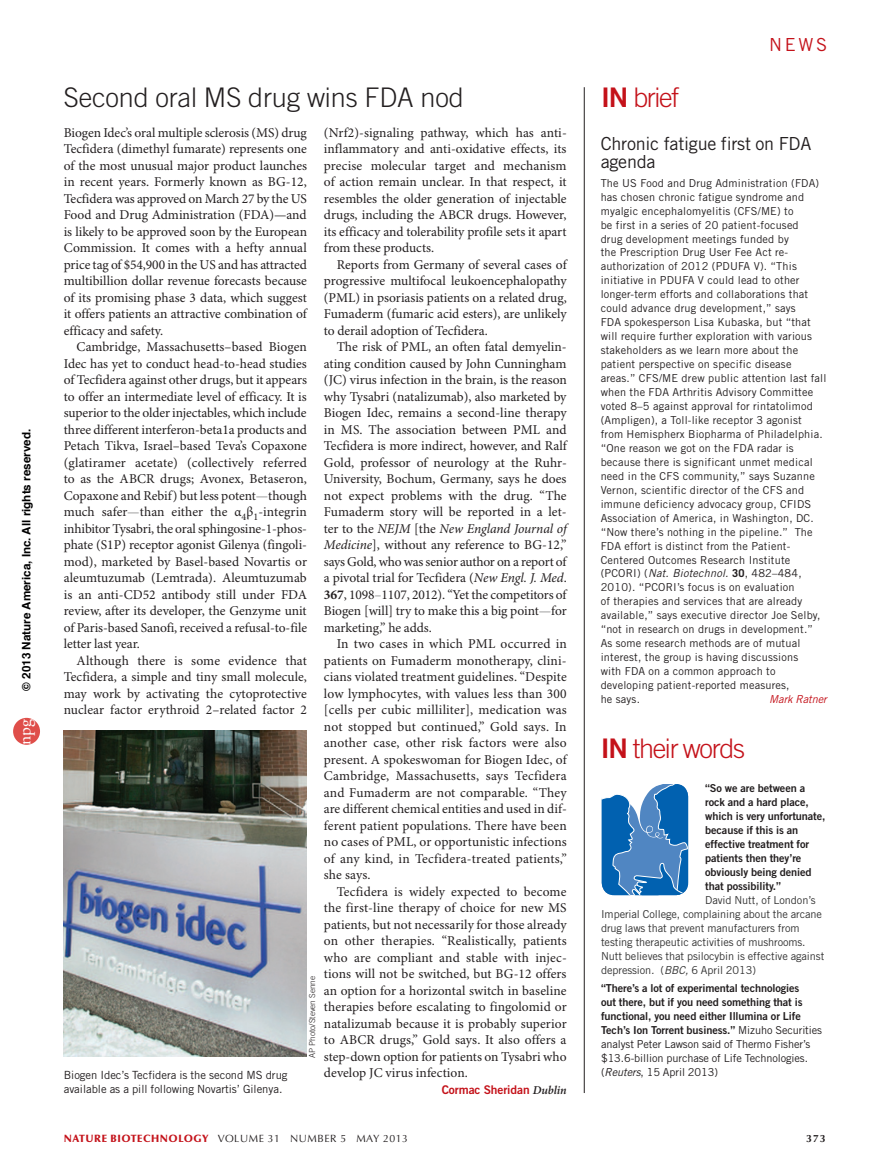
<style>
.page{position:relative;width:891px;height:1175px;background:#fff}
.page>*{position:absolute;margin:0;border:0;box-sizing:border-box;transform-origin:0 0}
.t1{font:300 27px "Trade Gothic LT Std";letter-spacing:-.005em;color:#231f20}
.t2{font:300 27px "Trade Gothic LT Std";letter-spacing:-.05em;color:#c4121a}
.t3{font:18px/18.8px "Trade Gothic LT Std";letter-spacing:-.015em;color:#231f20}
.t4{font:18px "Trade Gothic LT Std";color:#c4121a}
.t5{font:17.4px "Adobe Garamond Pro";color:#fff}
.t6{font:13.5px/16.5px "Minion Pro";letter-spacing:-.005em;color:#231f20;text-align:justify}
.t7{font:12px "Trade Gothic LT Std Bd 2";letter-spacing:-.01em;color:#c4121a}
.t8{font:700 11.7px "Helvetica";color:#000}
.t9{font:11.25px/14.2px "Trade Gothic LT Std";letter-spacing:-.005em;color:#231f20}
.t10{font:10.95px/14px "Trade Gothic LT Std";letter-spacing:.015em;color:#231f20}
.t11{font:10.95px/14px "Trade Gothic LT Std Bd 2";letter-spacing:-.01em;color:#231f20}
.t12{font:10.95px/14px "Trade Gothic LT Std";letter-spacing:-.01em;color:#333}
.t13{font:10.95px/14px "Trade Gothic LT Std";letter-spacing:-.01em;color:#231f20}
.t14{font:italic 10.95px "Trade Gothic LT Std";letter-spacing:-.01em;color:#c4121a}
.t15{font:10.5px "Optima LT Std";letter-spacing:.05em;color:#231f20}
.t16{font:700 10.5px "Optima LT Std";color:#231f20}
.t17{font:300 8.25px "Trade Gothic LT Std";letter-spacing:-.005em;color:#231f20}
.s1{color:#808080}
.s2{font-style:italic}
.s3{font-weight:700}
.s4{font-family:"Minion Pro";font-weight:600;font-style:italic;color:#231f20}
.s5{font-family:"Trade Gothic LT Std Bd 2";font-weight:400}
.s6{font-family:"Trade Gothic LT Std"}
.s7{font-weight:900;color:#c4121a}
</style>
<div class="page">
<img style="left:64px;top:731px;width:243px;height:325px">
<hr style="left:584px;top:87px;width:1px;height:1006px;background:#231f20">
<svg style="left:602px;top:784px;width:86px;height:111px"></svg>
<div style="left:13px;top:718px;width:27px;height:26px;background:#df4e4a;border-radius:50%"></div>
<p class="t8" style="left:17px;top:690px;width:263px;rotate:-90deg">© 2013 Nature America, Inc. All rights reserved.</p>
<p class="t5" style="left:14px;top:744px;width:28px;rotate:-90deg">npg</p>
<h1 class="t1" style="left:64px;top:81px;width:402px">Second oral MS drug wins FDA nod</h1>
<p class="t6" style="left:64px;top:125px;width:245px">Biogen Idec’s oral multiple sclerosis (MS) drug Tecfidera (dimethyl fumarate) represents one of the most unusual major product launches in recent years. Formerly known as BG-12, Tecfidera was approved on March 27 by the US Food and Drug Administration (FDA)—and is likely to be approved soon by the European Commission. It comes with a hefty annual price tag of $54,900 in the US and has attracted multibillion dollar revenue forecasts because of its promising phase 3 data, which suggest it offers patients an attractive combination of efficacy and safety.</p>
<p class="t6" style="left:64px;top:339px;width:245px;text-indent:13px">Cambridge, Massachusetts–based Biogen Idec has yet to conduct head-to-head studies of Tecfidera against other drugs, but it appears to offer an intermediate level of efficacy. It is superior to the older injectables, which include three different interferon-beta1a products and Petach Tikva, Israel–based Teva’s Copaxone (glatiramer acetate) (collectively referred to as the ABCR drugs; Avonex, Betaseron, Copaxone and Rebif) but less potent<span class="s1">—</span>though much safer<span class="s1">—</span>than either the α<sub>4</sub>β<sub>1</sub>-integrin inhibitor Tysabri, the oral sphingosine-1-phos&shy;phate (S1P) receptor agonist Gilenya (fingoli&shy;mod), marketed by Basel-based Novartis or aleumtuzumab (Lemtrada). Aleumtuzumab is an anti-CD52 antibody still under FDA review, after its developer, the Genzyme unit of Paris-based Sanofi, received a refusal-to-file letter last year.</p>
<p class="t6" style="left:64px;top:653px;width:245px;text-indent:13px">Although there is some evidence that Tecfidera, a simple and tiny small molecule, may work by activating the cytoprotective nuclear factor erythroid 2–related factor 2</p>
<p class="t6" style="left:324px;top:125px;width:244px">(Nrf2)-signaling pathway, which has anti&shy;inflammatory and anti-oxidative effects, its precise molecular target and mechanism of action remain unclear. In that respect, it resembles the older generation of injectable drugs, including the ABCR drugs. However, its efficacy and tolerability profile sets it apart from these products.</p>
<p class="t6" style="left:324px;top:257px;width:244px;text-indent:13px">Reports from Germany of several cases of progressive multifocal leukoencephalopathy (PML) in psoriasis patients on a related drug, Fumaderm (fumaric acid esters), are unlikely to derail adoption of Tecfidera.</p>
<p class="t6" style="left:324px;top:339px;width:244px;text-indent:13px">The risk of PML, an often fatal demyelin&shy;ating condition caused by John Cunningham (JC) virus infection in the brain, is the reason why Tysabri (natalizumab), also marketed by Biogen Idec, remains a second-line therapy in MS. The association between PML and Tecfidera is more indirect, however, and Ralf Gold, professor of neurology at the Ruhr-University, Bochum, Germany, says he does not expect problems with the drug. “The Fumaderm story will be reported in a let&shy;ter to the <span class="s2">NEJM</span> [the <span class="s2">New England Journal of Medicine</span>], without any reference to BG-12,” says Gold, who was senior author on a report of a pivotal trial for Tecfidera (<span class="s2">New Engl. J. Med</span>.<br><span class="s3">367</span>, 1098<span class="s1">–</span>1107, 2012). “Yet the competitors of Biogen [will] try to make this a big point<span class="s1">—</span>for marketing,” he adds.</p>
<p class="t6" style="left:324px;top:636px;width:244px;text-indent:13px">In two cases in which PML occurred in patients on Fumaderm monotherapy, clini&shy;cians violated treatment guidelines. “Despite low lymphocytes, with values less than 300 [cells per cubic milliliter], medication was not stopped but continued,” Gold says. In another case, other risk factors were also present. A spokeswoman for Biogen Idec, of Cambridge, Massachusetts, says Tecfidera and Fumaderm are not comparable. “They are different chemical entities and used in dif&shy;ferent patient populations. There have been no cases of PML, or opportunistic infections of any kind, in Tecfidera-treated patients,” she says.</p>
<p class="t6" style="left:324px;top:883px;width:244px;text-indent:13px">Tecfidera is widely expected to become the first-line therapy of choice for new MS patients, but not necessarily for those already on other therapies. “Realistically, patients who are compliant and stable with injec&shy;tions will not be switched, but BG-12 offers an option for a horizontal switch in baseline therapies before escalating to fingolomid or natalizumab because it is probably superior to ABCR drugs,” Gold says. It also offers a step-down option for patients on Tysabri who develop JC virus infection.</p>
<p class="t7" style="left:442px;top:1082px;width:126px">Cormac Sheridan <span class="s4">Dublin</span></p>
<p class="t17" style="left:307px;top:1057px;width:83px;rotate:-90deg">AP Photo/Steven Senne</p>
<p class="t9" style="left:64px;top:1067px;width:225px">Biogen Idec’s Tecfidera is the second MS drug available as a pill following Novartis’ Gilenya.</p>
<h1 class="t2" style="left:601px;top:81px;width:79px"><span class="s5">in</span> brief</h1>
<h2 class="t4" style="left:769px;top:34px;width:15px">news</h2>
<h2 class="t3" style="left:601px;top:134px;width:212px">Chronic fatigue first on FDA agenda</h2>
<p class="t10" style="left:601px;top:176px;width:227px">The US Food and Drug Administration (FDA) has chosen chronic fatigue syndrome and myalgic encephalomyelitis (CFS/ME) to<br>be first in a series of 20 patient-focused<br>drug development meetings funded by<br>the Prescription Drug User Fee Act re&shy;authorization of 2012 (PDUFA V). “This initiative in PDUFA V could lead to other longer-term efforts and collaborations that could advance drug development,” says<br>FDA spokesperson Lisa Kubaska, but “that will require further exploration with various stakeholders as we learn more about the patient perspective on specific disease areas.” CFS/ME drew public attention last fall when the FDA Arthritis Advisory Committee voted 8–5 against approval for rintatolimod (Ampligen), a Toll-like receptor 3 agonist from Hemispherx Biopharma of Philadelphia. “One reason we got on the FDA radar is because there is significant unmet medical need in the CFS community,” says Suzanne Vernon, scientific director of the CFS and immune deficiency advocacy group, CFIDS Association of America, in Washington, DC. “Now there’s nothing in the pipeline.” The FDA effort is distinct from the Patient-Centered Outcomes Research Institute (PCORI) (<span class="s2">Nat. Biotechnol.</span> <span class="s3">30</span>, 482–484, 2010). “PCORI’s focus is on evaluation<br>of therapies and services that are already available,” says executive director Joe Selby, “not in research on drugs in development.” As some research methods are of mutual interest, the group is having discussions<br>with FDA on a common approach to developing patient-reported measures,<br>he says.</p>
<p class="t14" style="left:769px;top:692px;width:59px">Mark Ratner</p>
<h1 class="t2" style="left:601px;top:732px;width:146px"><span class="s5">in</span> their words</h1>
<p class="t11" style="left:705px;top:781px;width:122px">“So we are between a rock and a hard place, which is very unfortunate, because if this is an effective treatment for patients then they’re obviously being denied that possibility.”</p>
<p class="t12" style="left:601px;top:893px;width:225px;text-indent:104px">David Nutt, of London’s Imperial College, complaining about the arcane drug laws that prevent manufacturers from testing therapeutic activities of mushrooms.<br>Nutt believes that psilocybin is effective against depression<span class="s2">.</span> (<span class="s2">BBC,</span> 6 April 2013)</p>
<p class="t11" style="left:601px;top:980px;width:222px">“There’s a lot of experimental technologies<br>out there, but if you need something that is functional, you need either I llumina or Life Tech’s Ion Torrent business.” <span class="s6">Mizuho Securities</span></p>
<p class="t13" style="left:601px;top:1036px;width:211px">analyst Peter Lawson said of Thermo Fisher’s $13.6-billion purchase of Life Technologies. (<span class="s2">Reuters</span>, 15 April 2013)</p>
<p class="t15" style="left:64px;top:1132px;width:346px"><span class="s7">NATURE BIOTECHNOLOGY</span> VOLUME 31 NUMBER 5 MAY 2013</p>
<p class="t16" style="left:806px;top:1132px;width:21px">373</p>
</div>
